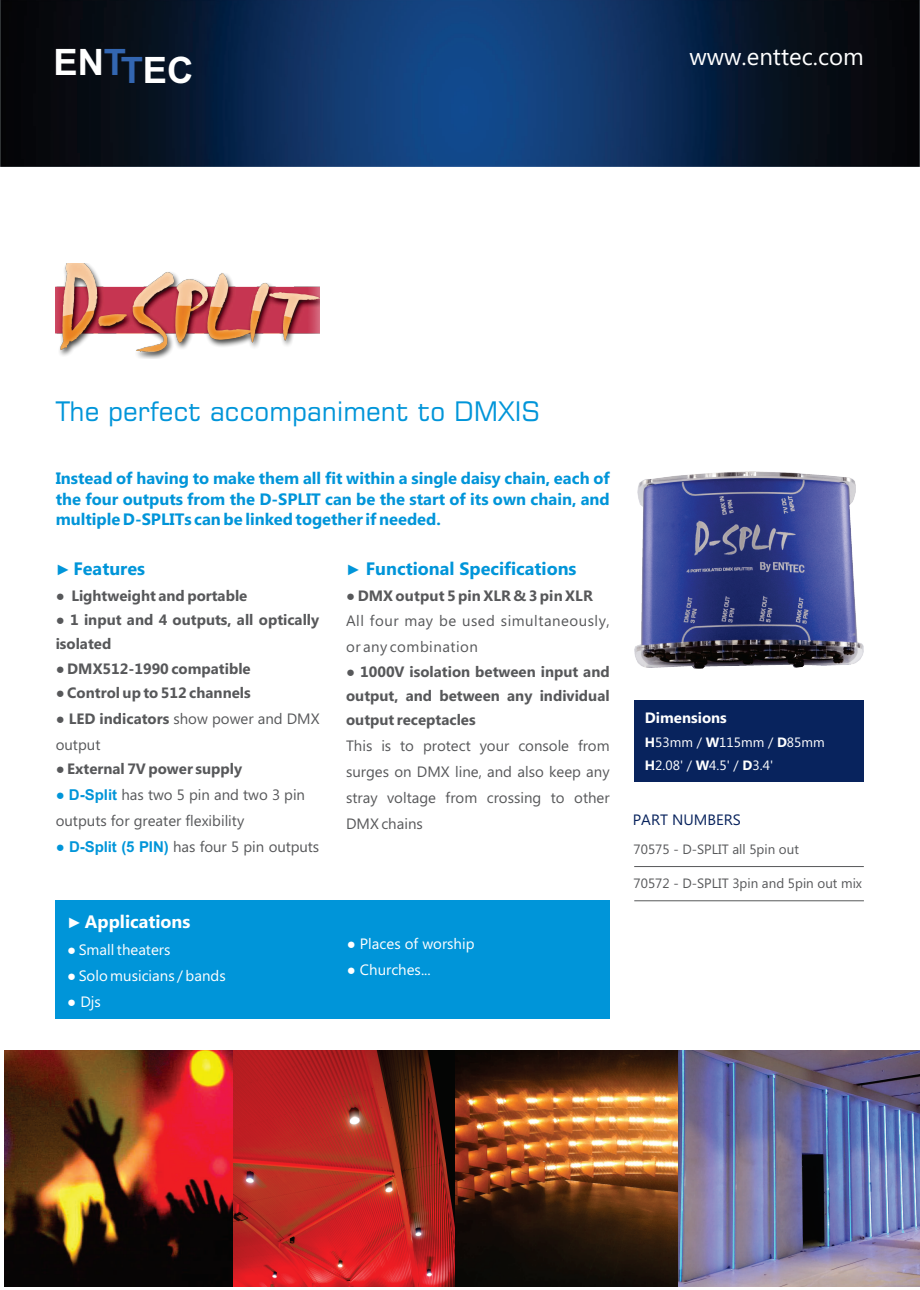
<style>
.page{position:relative;width:920px;height:1290px;background:#fff}
.page>*{position:absolute;margin:0;border:0;box-sizing:border-box;transform-origin:0 0}
.t1{font:700 36.45px "Arial";color:#fff}
.t2{font:27px "Square 721 BT";color:#0095d9}
.t3{font:24px "Ebrima";color:#fff}
.t4{font:700 18px "Ebrima";color:#0095d9}
.t5{font:700 18px "Ebrima";color:#fff}
.t6{font:700 16.5px/20.5px "Ebrima";color:#0095d9;text-align:justify}
.t7{font:15px/26px "Ebrima";color:#57585a}
.t8{font:700 15px/24.3px "Ebrima";color:#57585a}
.t9{font:15px/25.8px "Ebrima";letter-spacing:.035em;color:#57585a}
.t10{font:15px "Ebrima";color:#fff}
.t11{font:15px "Ebrima";color:#08235d}
.t12{font:700 15px "Ebrima";color:#fff}
.t13{font:13.5px "Ebrima";color:#57585a}
.t14{font:13.5px/23.4px "Ebrima";color:#fff}
.s1{color:#3366b1}
.s2{font-family:"Arial";font-size:15px}
.s3{font-family:"Arial"}
.s4{font-family:"Arial";font-weight:400}
.s5{font-weight:700}
.s6{font-family:"Arial";color:#0095d9}
.s7{font-family:"Arial";font-weight:700;color:#0095d9}
</style>
<div class="page">
<div style="left:56px;top:900px;width:554px;height:118px;background:#0095d9"></div>
<img style="left:1px;top:0;width:918px;height:167px">
<img style="left:56px;top:263px;width:264px;height:96px">
<img style="left:634px;top:471px;width:230px;height:197px">
<div style="left:634px;top:700px;width:230px;height:82px;background:#08235d"></div>
<hr style="left:634px;top:866px;width:230px;height:1px;background:#57585a">
<hr style="left:634px;top:900px;width:230px;height:1px;background:#57585a">
<img style="left:4px;top:1050px;width:916px;height:237px">
<h1 class="t1" style="left:53px;top:53px;width:142px">EN<span class="s1">TT</span>EC</h1>
<h3 class="t3" style="left:690px;top:47px;width:176px">www.enttec.com</h3>
<h2 class="t2" style="left:56px;top:400px;width:486px">The perfect accompaniment to DMXIS</h2>
<p class="t6" style="left:56px;top:470px;width:556px">Instead of having to make them all fit within a single daisy chain, each of the four outputs from the D-SPLIT can be the start of its own chain, and multiple D-SPLITs can be linked together if needed.</p>
<p class="t4" style="left:56px;top:562px;width:91px"><span class="s2">►</span> Features</p>
<p class="t8" style="left:56px;top:585px;width:193px"><span class="s3">●</span> Lightweight and portable</p>
<p class="t8" style="left:56px;top:609px;width:265px"><span class="s4">●</span> 1 input and 4 outputs, all optically isolated</p>
<p class="t8" style="left:56px;top:657px;width:196px"><span class="s3">●</span> DMX512-1990 compatible</p>
<p class="t8" style="left:56px;top:682px;width:197px"><span class="s3">●</span> Control up to 512 channels</p>
<p class="t7" style="left:56px;top:707px;width:265px"><span class="s3">●</span> <span class="s5">LED indicators</span> show power and DMX output</p>
<p class="t8" style="left:56px;top:758px;width:188px"><span class="s4">●</span> External 7V power supply</p>
<p class="t7" style="left:56px;top:783px;width:251px"><span class="s6">●</span> <span class="s7">D-Split</span> has two 5 pin and two 3 pin outputs for greater flexibility</p>
<p class="t7" style="left:56px;top:835px;width:265px"><span class="s6">●</span> <span class="s7">D-Split (5 PIN)</span> has four 5 pin outputs</p>
<p class="t5" style="left:67px;top:915px;width:125px"><span class="s2">►</span> Applications</p>
<p class="t10" style="left:67px;top:944px;width:105px"><span class="s3">●</span> Small theaters</p>
<p class="t10" style="left:67px;top:970px;width:160px"><span class="s3">●</span> Solo musicians / bands</p>
<p class="t10" style="left:67px;top:996px;width:35px"><span class="s3">●</span> Djs</p>
<p class="t4" style="left:346px;top:562px;width:232px"><span class="s2">►</span> Functional Specifications</p>
<p class="t9" style="left:346px;top:584px;width:265px"><span class="s3">●</span> <span class="s5">DMX output 5 pin XLR &amp; 3 pin XLR<br></span>All four may be used simultaneously, or any combination</p>
<p class="t8" style="left:346px;top:661px;width:265px;text-align:justify"><span class="s4">●</span> 1000V isolation between input and output, and between any individual output receptacles</p>
<p class="t7" style="left:346px;top:734px;width:265px;text-align:justify">This is to protect your console from surges on DMX line, and also keep any stray voltage from crossing to other DMX chains</p>
<p class="t10" style="left:347px;top:938px;width:129px"><span class="s3">●</span> Places of worship</p>
<p class="t10" style="left:347px;top:964px;width:86px"><span class="s3">●</span> Churches...</p>
<p class="t12" style="left:645px;top:712px;width:83px">Dimensions</p>
<p class="t14" style="left:645px;top:731px;width:181px"><span class="s5">H</span>53mm / <span class="s5">W</span>115mm / <span class="s5">D</span>85mm<br><span class="s5">H</span>2.08' / <span class="s5">W</span>4.5' / <span class="s5">D</span>3.4'</p>
<p class="t11" style="left:633px;top:814px;width:110px">PART NUMBERS</p>
<p class="t13" style="left:634px;top:844px;width:167px">70575 - D-SPLIT all 5pin out</p>
<p class="t13" style="left:634px;top:878px;width:230px">70572 - D-SPLIT 3pin and 5pin out mix</p>
</div>
